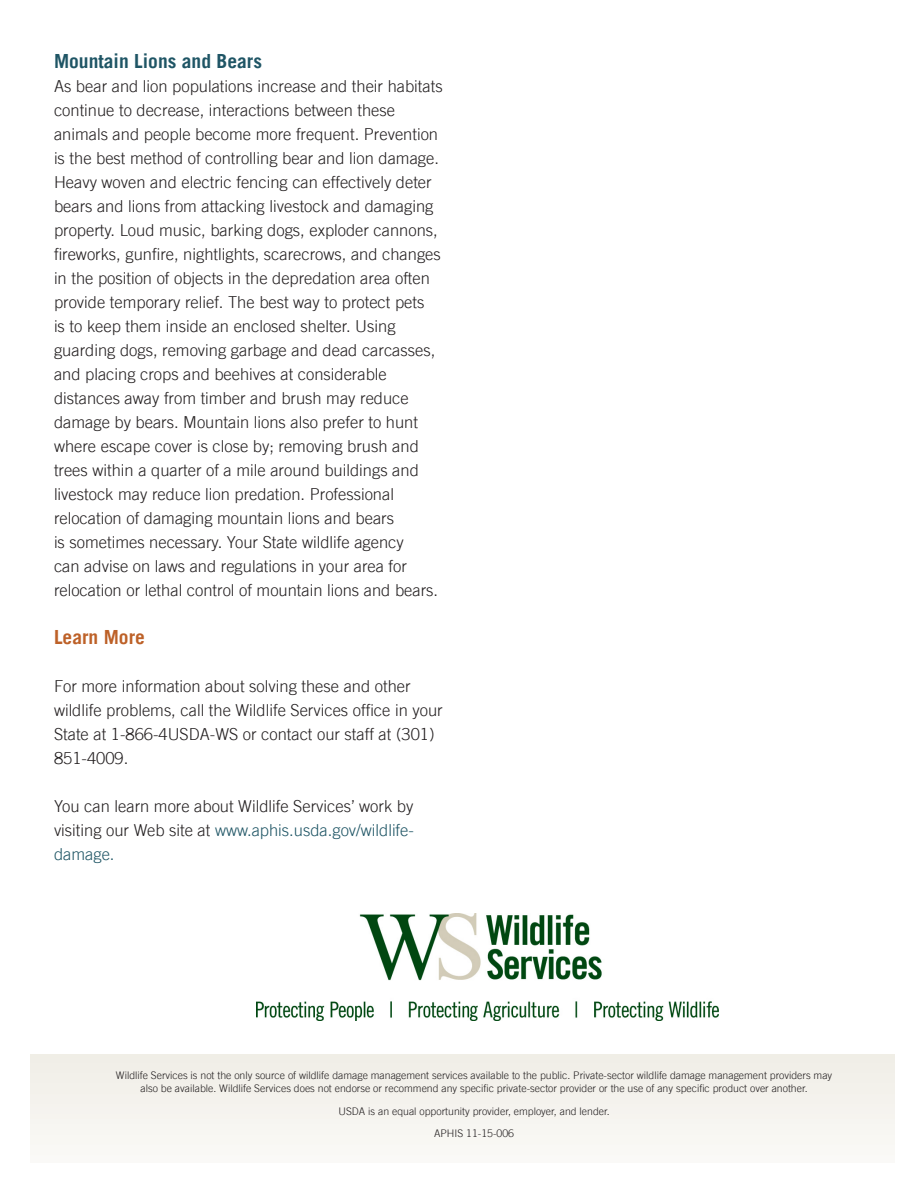
<style>
.page{position:relative;width:918px;height:1188px;background:#fff}
.page>*{position:absolute;margin:0;border:0;box-sizing:border-box;transform-origin:0 0}
.t1{font:700 19.5px "Trade Gothic LT";color:#1f5565}
.t2{font:700 19.5px "Trade Gothic LT";color:#bd6128}
.t3{font:300 16.5px/24px "Trade Gothic LT";color:#231f20}
.Standard_paragraph_1{font:300 10.5px/13.5px "Trade Gothic LT";color:#231f20;text-align:center}
.s1{color:#1f5565}
</style>
<div class="page">
<div style="left:30px;top:1054px;width:864px;height:108px;background:#f5f3ef"></div>
<img style="left:256px;top:914px;width:462px;height:107px">
<p class="t1" style="left:54px;top:49px;width:210px">Mountain Lions and Bears</p>
<p class="t3" style="left:54px;top:74px;width:390px">As bear and lion populations increase and their habitats continue to decrease, interactions between these animals and people become more frequent. Prevention is the best method of controlling bear and lion damage.<br>Heavy woven and electric fencing can effectively deter bears and lions from attacking livestock and damaging property. Loud music, barking dogs, exploder cannons, fireworks, gunfire, nightlights, scarecrows, and changes in the position of objects in the depredation area often provide temporary relief. The best way to protect pets<br>is to keep them inside an enclosed shelter. Using guarding dogs, removing garbage and dead carcasses, and placing crops and beehives at considerable distances away from timber and brush may reduce damage by bears. Mountain lions also prefer to hunt where escape cover is close by; removing brush and trees within a quarter of a mile around buildings and livestock may reduce lion predation. Professional relocation of damaging mountain lions and bears<br>is sometimes necessary. Your State wildlife agency<br>can advise on laws and regulations in your area for relocation or lethal control of mountain lions and bears.</p>
<p class="t2" style="left:54px;top:625px;width:92px">Learn More</p>
<p class="t3" style="left:54px;top:674px;width:390px">For more information about solving these and other wildlife problems, call the Wildlife Services office in your State at 1-866-4USDA-WS or contact our staff at (301)<br>851-4009.</p>
<p class="t3" style="left:54px;top:794px;width:361px;text-align:justify">You can learn more about Wildlife Services’ work by visiting our Web site at <span class="s1">www.aphis.usda.gov/wildlife&shy;damage.</span></p>
<p class="Standard_paragraph_1" style="left:116px;top:1068px;width:718px">Wildlife Services is not the only source of wildlife damage management services available to the public. Private-sector wildlife damage management providers may also be available. Wildlife Services does not endorse or recommend any specific private-sector provider or the use of any specific product over another.</p>
<p class="Standard_paragraph_1" style="left:338px;top:1104px;width:273px">USDA is an equal opportunity provider, employer, and lender.</p>
<p class="Standard_paragraph_1" style="left:434px;top:1127px;width:81px">APHIS 11-15-006</p>
</div>
